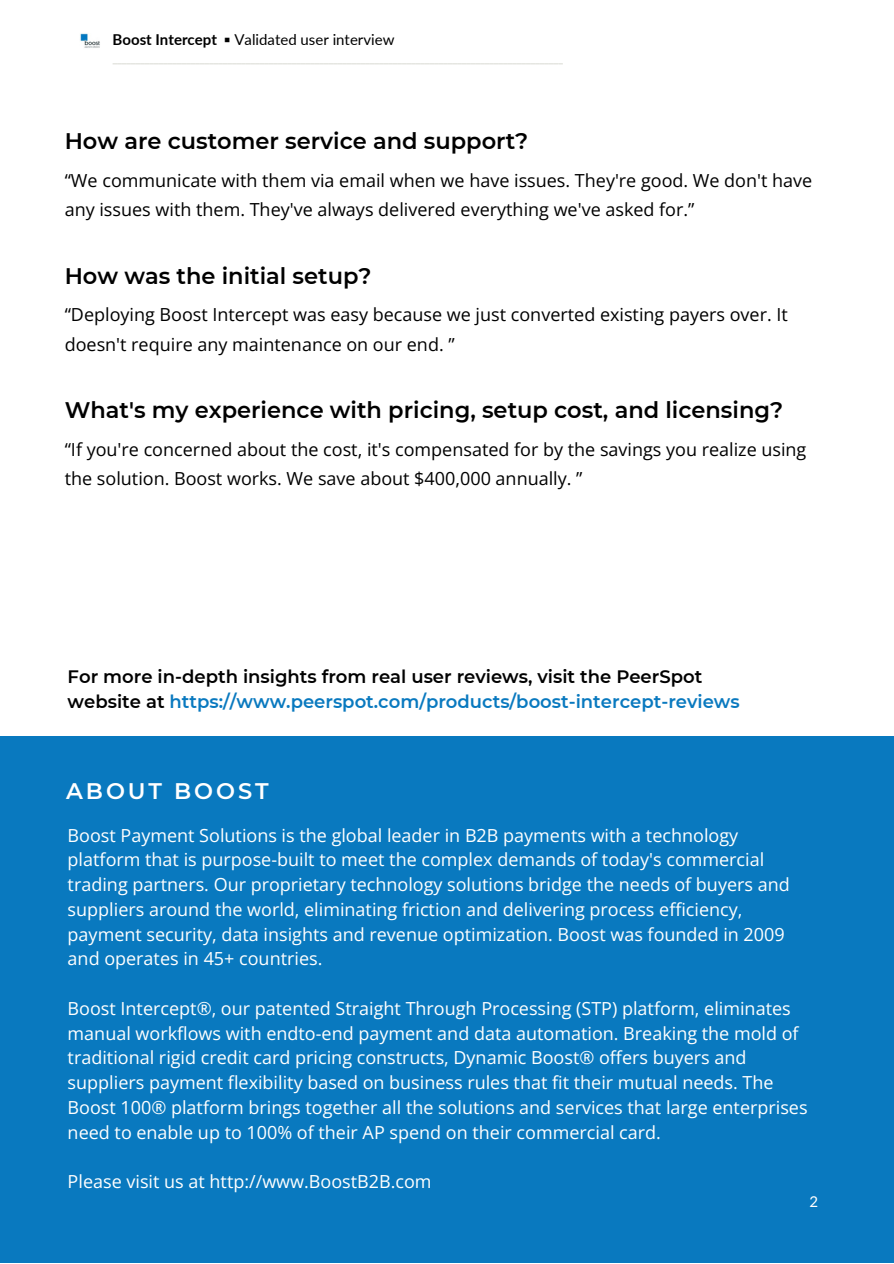
<style>
.page{position:relative;width:894px;height:1264px;background:#fff}
.page>*{position:absolute;margin:0;border:0;box-sizing:border-box;transform-origin:0 0}
.t1{font:600 22.5px "Montserrat";color:#000}
.t2{font:600 22.5px "Montserrat";letter-spacing:.13em;color:#fff}
.t3{font:18px/24.8px "Open Sans";color:#fff}
.t4{font:18px/29.2px "Open Sans";color:#000}
.t5{font:600 18px/24.8px "Montserrat";color:#000}
.t6{font:15px "Lato";color:#000}
.t7{font:15px "Lato";color:#fff}
.s1{font-weight:700}
.s2{color:#0979bf}
</style>
<div class="page">
<img style="left:80px;top:33px;width:20px;height:15px">
<svg style="left:117px;top:63px;width:367px;height:1px"></svg>
<div style="left:0;top:736px;width:893px;height:527px;background:#0979bf"></div>
<p class="t6" style="left:112px;top:31px;width:283px"><span class="s1">Boost Intercept ▪</span> Validated user interview</p>
<h4 class="t1" style="left:65px;top:127px;width:465px">How are customer service and support?</h4>
<h4 class="t4" style="left:65px;top:165px;width:748px">“We communicate with them via email when we have issues. They're good. We don't have any issues with them. They've always delivered everything we've asked for.”</h4>
<h1 class="t1" style="left:65px;top:262px;width:308px">How was the initial setup?</h1>
<h3 class="t4" style="left:65px;top:300px;width:724px">“Deploying Boost Intercept was easy because we just converted existing payers over. It doesn't require any maintenance on our end. ”</h3>
<h4 class="t1" style="left:65px;top:397px;width:719px">What's my experience with pricing, setup cost, and licensing?</h4>
<h2 class="t4" style="left:65px;top:434px;width:743px">“If you're concerned about the cost, it's compensated for by the savings you realize using the solution. Boost works. We save about $400,000 annually. ”</h2>
<h4 class="t5" style="left:68px;top:664px;width:673px">For more in‐depth insights from real user reviews, visit the PeerSpot website at <span class="s2">https://www.peerspot.com/products/boost-intercept-reviews</span></h4>
<h2 class="t2" style="left:66px;top:776px;width:204px">ABOUT BOOST</h2>
<p class="t3" style="left:68px;top:822px;width:723px">Boost Payment Solutions is the global leader in B2B payments with a technology platform that is purpose-built to meet the complex demands of today's commercial trading partners. Our proprietary technology solutions bridge the needs of buyers and suppliers around the world, eliminating friction and delivering process efficiency, payment security, data insights and revenue optimization. Boost was founded in 2009 and operates in 45+ countries.</p>
<h2 class="t3" style="left:68px;top:995px;width:741px">Boost Intercept®, our patented Straight Through Processing (STP) platform, eliminates manual workflows with endto-end payment and data automation. Breaking the mold of traditional rigid credit card pricing constructs, Dynamic Boost® offers buyers and suppliers payment flexibility based on business rules that fit their mutual needs. The Boost 100® platform brings together all the solutions and services that large enterprises need to enable up to 100% of their AP spend on their commercial card.</h2>
<h4 class="t3" style="left:68px;top:1168px;width:365px">Please visit us at http://www.BoostB2B.com</h4>
<h4 class="t7" style="left:809px;top:1192px;width:10px">2</h4>
</div>
